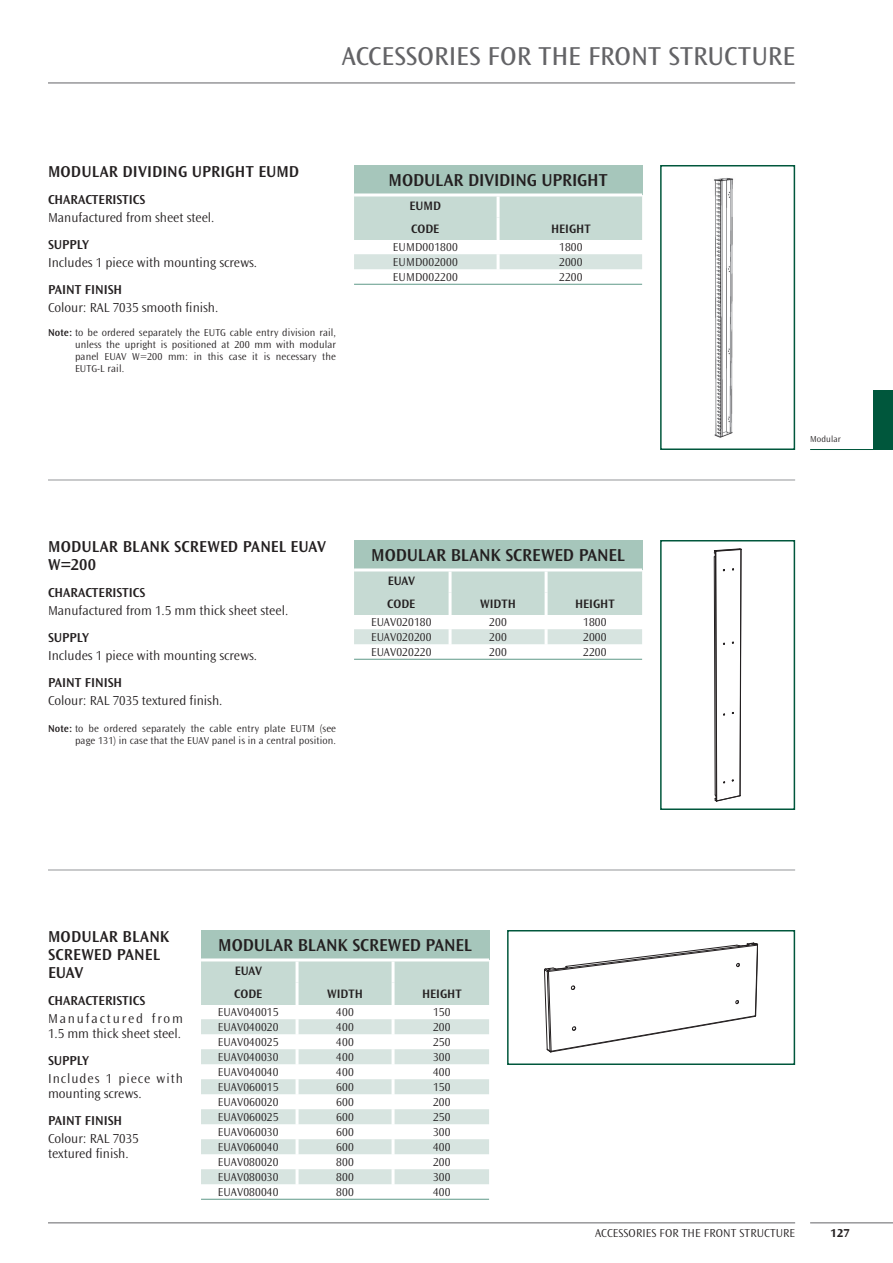
<style>
.page{position:relative;width:893px;height:1263px;background:#fff}
.page>*{position:absolute;margin:0;border:0;box-sizing:border-box;transform-origin:0 0}
.t1{font:27px "Ocean Sans Std";color:#636366}
.t2{font:600 18px "Ocean Sans Std";letter-spacing:-.005em;color:#231f20}
.t3{font:600 16.5px/18px "Ocean Sans Std";letter-spacing:.01em;color:#231f20}
.t4{font:300 13.5px/18px "Ocean Sans Std";color:#231f20}
.t5{font:300 13.5px/15px "Ocean Sans Std";letter-spacing:.075em;color:#231f20}
.t6{font:300 13.5px/18px "Ocean Sans Std";letter-spacing:.135em;color:#231f20}
.t7{font:600 12.75px/22.5px "Ocean Sans Std";color:#231f20}
.t8{font:300 12px "Ocean Sans Std";letter-spacing:.01em;color:#231f20}
.t9{font:700 12px "Ocean Sans Std";color:#231f20}
.t10{font:300 10.5px/12px "Ocean Sans Std";letter-spacing:.01em;color:#231f20;text-align:justify}
.t11{font:300 9px "Ocean Sans Std";letter-spacing:.01em;color:#231f20}
.s1{font-weight:600}
</style>
<div class="page">
<hr style="left:810px;top:1222px;width:82px;height:1px;background:#636366">
<hr style="left:48px;top:83px;width:747px;height:1px;background:#636366">
<hr style="left:48px;top:1222px;width:747px;height:1px;background:#636366">
<div style="left:354px;top:165px;width:288px;height:30px;background:#a6c6bb"></div>
<div style="left:354px;top:196px;width:288px;height:44px;background:#c6dad3"></div>
<div style="left:354px;top:254px;width:288px;height:15px;background:#d7e4e0"></div>
<svg style="left:496px;top:254px;width:4px;height:15px"></svg>
<svg style="left:496px;top:218px;width:4px;height:22px"></svg>
<hr style="left:354px;top:194px;width:288px;height:2px;background:#fff">
<svg style="left:496px;top:196px;width:4px;height:22px"></svg>
<hr style="left:354px;top:284px;width:288px;height:1px;background:#5e9988">
<svg style="left:714px;top:549px;width:28px;height:253px"></svg>
<div style="left:660px;top:540px;width:135px;height:270px;border:2px solid #00573c"></div>
<img style="left:714px;top:178px;width:20px;height:260px">
<div style="left:660px;top:165px;width:135px;height:285px;border:2px solid #00573c"></div>
<div style="left:354px;top:540px;width:288px;height:30px;background:#a6c6bb"></div>
<div style="left:354px;top:572px;width:288px;height:43px;background:#c6dad3"></div>
<div style="left:354px;top:629px;width:288px;height:15px;background:#d7e4e0"></div>
<svg style="left:448px;top:629px;width:4px;height:15px"></svg>
<svg style="left:544px;top:629px;width:4px;height:15px"></svg>
<svg style="left:448px;top:572px;width:4px;height:20px"></svg>
<svg style="left:448px;top:592px;width:4px;height:23px"></svg>
<svg style="left:544px;top:592px;width:4px;height:23px"></svg>
<svg style="left:354px;top:568px;width:288px;height:4px"></svg>
<svg style="left:544px;top:572px;width:4px;height:20px"></svg>
<hr style="left:354px;top:659px;width:288px;height:1px;background:#5e9988">
<svg style="left:544px;top:943px;width:214px;height:109px"></svg>
<div style="left:507px;top:930px;width:288px;height:135px;border:2px solid #00573c"></div>
<div style="left:201px;top:930px;width:288px;height:30px;background:#a6c6bb"></div>
<svg style="left:201px;top:962px;width:288px;height:237px"></svg>
<hr style="left:296px;top:962px;width:2px;height:20px;background:#fff">
<hr style="left:296px;top:982px;width:2px;height:23px;background:#fff">
<hr style="left:392px;top:982px;width:2px;height:23px;background:#fff">
<svg style="left:201px;top:958px;width:288px;height:4px"></svg>
<hr style="left:392px;top:962px;width:2px;height:20px;background:#fff">
<hr style="left:201px;top:1199px;width:288px;height:1px;background:#5e9988">
<hr style="left:48px;top:480px;width:747px;height:1px;background:#939598">
<hr style="left:48px;top:870px;width:747px;height:1px;background:#939598">
<div style="left:873px;top:390px;width:19px;height:60px;background:#00573c"></div>
<hr style="left:810px;top:449px;width:63px;height:1px;background:#00573c">
<p class="t1" style="left:342px;top:44px;width:455px">ACCESSORIES FOR THE FRONT STRUCTURE</p>
<p class="t3" style="left:48px;top:163px;width:253px">MODULAR DIVIDING UPRIGHT EUMD</p>
<p class="t4" style="left:48px;top:191px;width:168px"><span class="s1">CHARACTERISTICS<br></span>Manufactured from sheet steel.</p>
<p class="t4" style="left:48px;top:236px;width:211px"><span class="s1">SUPPLY<br></span>Includes 1 piece with mounting screws.</p>
<p class="t4" style="left:48px;top:281px;width:172px"><span class="s1">PAINT FINISH<br></span>Colour: RAL 7035 smooth finish.</p>
<p class="t10" style="left:75px;top:327px;width:263px;text-indent:-27px"><span class="s1">Note:</span> to be ordered separately the EUTG cable entry division rail, unless the upright is positioned at 200 mm with modular panel EUAV W=200 mm: in this case it is necessary the EUTG-L rail.</p>
<p class="t2" style="left:389px;top:172px;width:220px">MODULAR DIVIDING UPRIGHT</p>
<p class="t7" style="left:409px;top:195px;width:33px">EUMD<br>CODE</p>
<p class="t7" style="left:551px;top:218px;width:41px">HEIGHT</p>
<p class="t8" style="left:393px;top:242px;width:66px">EUMD001800</p>
<p class="t8" style="left:559px;top:242px;width:25px">1800</p>
<p class="t8" style="left:393px;top:256px;width:66px">EUMD002000</p>
<p class="t8" style="left:559px;top:256px;width:25px">2000</p>
<p class="t8" style="left:393px;top:272px;width:66px">EUMD002200</p>
<p class="t8" style="left:559px;top:272px;width:25px">2200</p>
<p class="t3" style="left:48px;top:538px;width:279px">MODULAR BLANK SCREWED PANEL EUAV<br>W=200</p>
<p class="t4" style="left:48px;top:584px;width:242px"><span class="s1">CHARACTERISTICS<br></span>Manufactured from 1.5 mm thick sheet steel.</p>
<p class="t4" style="left:48px;top:629px;width:211px"><span class="s1">SUPPLY<br></span>Includes 1 piece with mounting screws.</p>
<p class="t4" style="left:48px;top:674px;width:176px"><span class="s1">PAINT FINISH<br></span>Colour: RAL 7035 textured finish.</p>
<p class="t10" style="left:48px;top:723px;width:290px;text-align:right"><span class="s1">Note:</span> to be ordered separately the cable entry plate EUTM (see page 131) in case that the EUAV panel is in a central position.</p>
<p class="t2" style="left:371px;top:547px;width:255px">MODULAR BLANK SCREWED PANEL</p>
<p class="t7" style="left:387px;top:570px;width:30px">EUAV<br>CODE</p>
<p class="t7" style="left:480px;top:593px;width:37px">WIDTH</p>
<p class="t7" style="left:575px;top:593px;width:41px">HEIGHT</p>
<p class="t8" style="left:371px;top:617px;width:62px">EUAV020180</p>
<p class="t8" style="left:489px;top:617px;width:19px">200</p>
<p class="t8" style="left:583px;top:617px;width:25px">1800</p>
<p class="t8" style="left:371px;top:631px;width:62px">EUAV020200</p>
<p class="t8" style="left:489px;top:631px;width:19px">200</p>
<p class="t8" style="left:583px;top:631px;width:25px">2000</p>
<p class="t8" style="left:371px;top:647px;width:62px">EUAV020220</p>
<p class="t8" style="left:489px;top:647px;width:19px">200</p>
<p class="t8" style="left:583px;top:647px;width:25px">2200</p>
<p class="t11" style="left:810px;top:435px;width:32px">Modular</p>
<p class="t3" style="left:48px;top:928px;width:123px">MODULAR BLANK<br>SCREWED PANEL<br>EUAV</p>
<p class="t6" style="left:48px;top:992px;width:137px"><span class="s1">CHARACTERISTICS<br></span>Manufactured from</p>
<p class="t4" style="left:48px;top:1020px;width:135px;line-height:27px">1.5 mm thick sheet steel.<br><span class="s1">SUPPLY</span></p>
<p class="t5" style="left:48px;top:1071px;width:136px">Includes 1 piece with mounting screws.</p>
<p class="t4" style="left:48px;top:1112px;width:92px"><span class="s1">PAINT FINISH<br></span>Colour: RAL 7035</p>
<p class="t4" style="left:48px;top:1145px;width:82px">textured finish.</p>
<p class="t2" style="left:218px;top:937px;width:255px">MODULAR BLANK SCREWED PANEL</p>
<p class="t7" style="left:234px;top:960px;width:30px">EUAV<br>CODE</p>
<p class="t7" style="left:327px;top:983px;width:37px">WIDTH</p>
<p class="t7" style="left:422px;top:983px;width:41px">HEIGHT</p>
<p class="t8" style="left:218px;top:1007px;width:62px">EUAV040015</p>
<p class="t8" style="left:336px;top:1007px;width:19px">400</p>
<p class="t8" style="left:433px;top:1007px;width:19px">150</p>
<p class="t8" style="left:218px;top:1021px;width:62px">EUAV040020</p>
<p class="t8" style="left:336px;top:1021px;width:19px">400</p>
<p class="t8" style="left:433px;top:1021px;width:19px">200</p>
<p class="t8" style="left:218px;top:1036px;width:62px">EUAV040025</p>
<p class="t8" style="left:336px;top:1036px;width:19px">400</p>
<p class="t8" style="left:433px;top:1036px;width:19px">250</p>
<p class="t8" style="left:218px;top:1051px;width:62px">EUAV040030</p>
<p class="t8" style="left:336px;top:1051px;width:19px">400</p>
<p class="t8" style="left:433px;top:1051px;width:19px">300</p>
<p class="t8" style="left:218px;top:1066px;width:62px">EUAV040040</p>
<p class="t8" style="left:336px;top:1066px;width:19px">400</p>
<p class="t8" style="left:433px;top:1066px;width:19px">400</p>
<p class="t8" style="left:218px;top:1081px;width:62px">EUAV060015</p>
<p class="t8" style="left:336px;top:1081px;width:19px">600</p>
<p class="t8" style="left:433px;top:1081px;width:19px">150</p>
<p class="t8" style="left:218px;top:1096px;width:62px">EUAV060020</p>
<p class="t8" style="left:336px;top:1096px;width:19px">600</p>
<p class="t8" style="left:433px;top:1096px;width:19px">200</p>
<p class="t8" style="left:218px;top:1111px;width:62px">EUAV060025</p>
<p class="t8" style="left:336px;top:1111px;width:19px">600</p>
<p class="t8" style="left:433px;top:1111px;width:19px">250</p>
<p class="t8" style="left:218px;top:1126px;width:62px">EUAV060030</p>
<p class="t8" style="left:336px;top:1126px;width:19px">600</p>
<p class="t8" style="left:433px;top:1126px;width:19px">300</p>
<p class="t8" style="left:218px;top:1141px;width:62px">EUAV060040</p>
<p class="t8" style="left:336px;top:1141px;width:19px">600</p>
<p class="t8" style="left:433px;top:1141px;width:19px">400</p>
<p class="t8" style="left:218px;top:1156px;width:62px">EUAV080020</p>
<p class="t8" style="left:336px;top:1156px;width:19px">800</p>
<p class="t8" style="left:433px;top:1156px;width:19px">200</p>
<p class="t8" style="left:218px;top:1171px;width:62px">EUAV080030</p>
<p class="t8" style="left:336px;top:1171px;width:19px">800</p>
<p class="t8" style="left:433px;top:1171px;width:19px">300</p>
<p class="t8" style="left:218px;top:1187px;width:62px">EUAV080040</p>
<p class="t8" style="left:336px;top:1187px;width:19px">800</p>
<p class="t8" style="left:433px;top:1187px;width:19px">400</p>
<p class="t8" style="left:595px;top:1227px;width:202px">ACCESSORIES FOR THE FRONT STRUCTURE</p>
<p class="t9" style="left:831px;top:1227px;width:20px">127</p>
</div>
